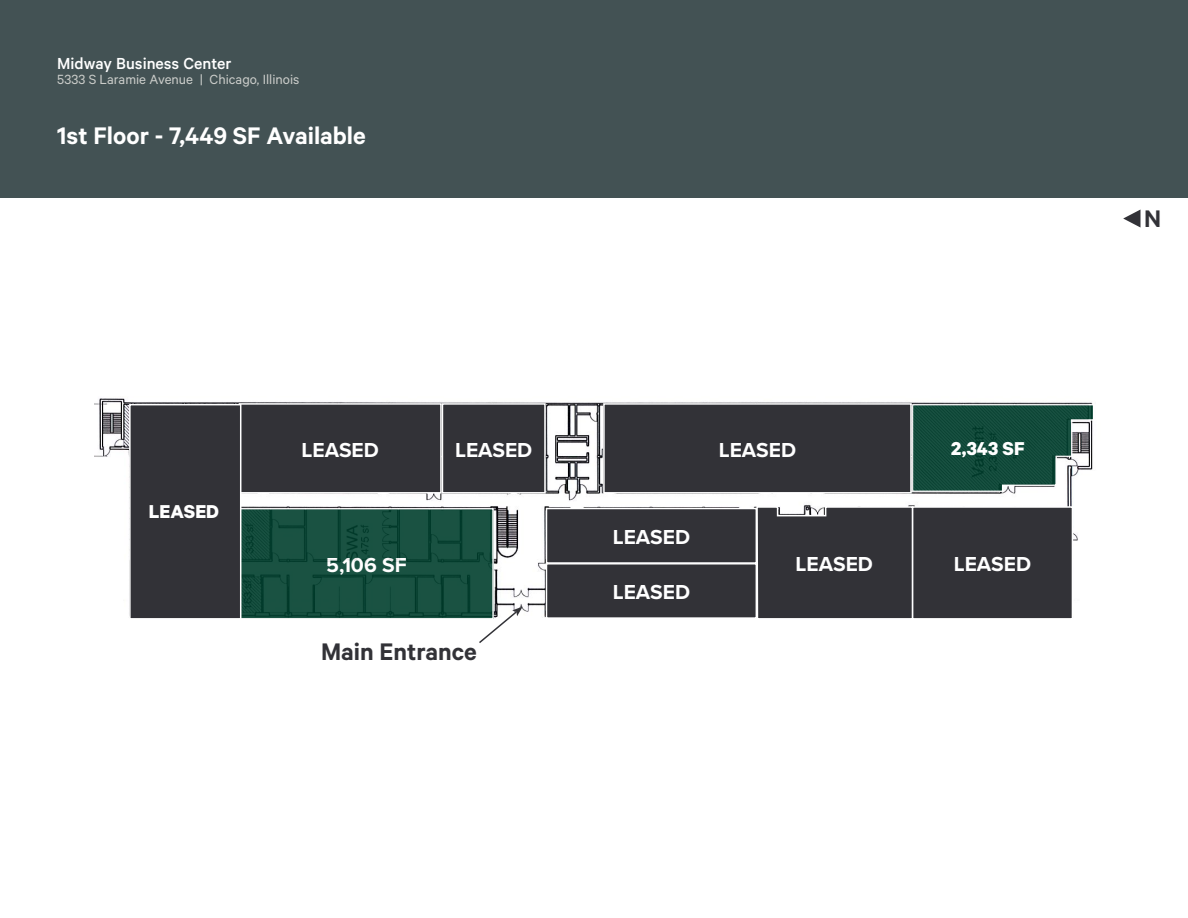
<style>
.page{position:relative;width:1188px;height:918px;background:#435254}
.page>*{position:absolute;margin:0;border:0;box-sizing:border-box;transform-origin:0 0}
.t1{font:600 27px "Calibre";color:#fff}
.t2{font:600 27px "Calibre";color:#323237}
.t3{font:700 21px "Proxima Nova";color:#fff}
.t4{font:700 21px "Calibre";color:#fff}
.t5{font:500 18px "Calibre";color:#fff}
.t6{font:15px "Calibre";color:#cbcdca}
</style>
<div class="page">
<div style="left:0;top:198px;width:1188px;height:720px;background:#fff"></div>
<img style="left:94px;top:398px;width:998px;height:220px">
<div style="left:1080px;top:479px;width:57px;height:295px;background:#fff"></div>
<div style="left:65px;top:471px;width:57px;height:295px;background:#fff"></div>
<div style="left:912px;top:507px;width:160px;height:112px;background:#323237"></div>
<div style="left:912px;top:506px;width:161px;height:114px;border:2px solid #fff"></div>
<svg style="left:242px;top:511px;width:249px;height:106px;fill:#195242"></svg>
<div style="left:239px;top:508px;width:255px;height:112px;border:2px solid #fff"></div>
<div style="left:546px;top:508px;width:210px;height:55px;background:#323237"></div>
<div style="left:546px;top:508px;width:211px;height:56px;border:2px solid #fff"></div>
<div style="left:604px;top:404px;width:307px;height:89px;background:#323237"></div>
<div style="left:603px;top:403px;width:309px;height:91px;border:2px solid #fff"></div>
<div style="left:546px;top:564px;width:210px;height:54px;background:#323237"></div>
<div style="left:546px;top:563px;width:211px;height:56px;border:2px solid #fff"></div>
<div style="left:442px;top:404px;width:103px;height:89px;background:#323237"></div>
<div style="left:442px;top:403px;width:104px;height:91px;border:2px solid #fff"></div>
<div style="left:240px;top:404px;width:201px;height:89px;background:#323237"></div>
<div style="left:239px;top:403px;width:203px;height:91px;border:2px solid #fff"></div>
<svg style="left:477px;top:607px;width:46px;height:36px"></svg>
<div style="left:129px;top:404px;width:112px;height:216px;background:#323237;border:2px solid #fff"></div>
<svg style="left:1123px;top:210px;width:18px;height:18px"></svg>
<svg style="left:756px;top:506px;width:158px;height:114px"></svg>
<svg style="left:911px;top:403px;width:182px;height:90px"></svg>
<p class="t5" style="left:57px;top:53px;width:176px">Midway Business Center</p>
<p class="t6" style="left:57px;top:70px;width:244px">5333 S Laramie Avenue | Chicago, Illinois</p>
<p class="t1" style="left:57px;top:119px;width:310px">1st Floor - 7,449 SF Available</p>
<p class="t4" style="left:149px;top:499px;width:72px">LEASED</p>
<p class="t3" style="left:302px;top:434px;width:79px">LEASED</p>
<p class="t3" style="left:455px;top:434px;width:79px">LEASED</p>
<p class="t3" style="left:613px;top:521px;width:79px">LEASED</p>
<p class="t3" style="left:719px;top:434px;width:79px">LEASED</p>
<p class="t4" style="left:951px;top:436px;width:75px">2,343 SF</p>
<p class="t3" style="left:326px;top:549px;width:82px">5,106 SF</p>
<p class="t3" style="left:954px;top:549px;width:79px">LEASED</p>
<p class="t3" style="left:796px;top:549px;width:79px">LEASED</p>
<p class="t2" style="left:321px;top:636px;width:157px">Main Entrance</p>
<p class="t3" style="left:613px;top:577px;width:79px">LEASED</p>
<p class="t2" style="left:1144px;top:203px;width:19px">N</p>
</div>
